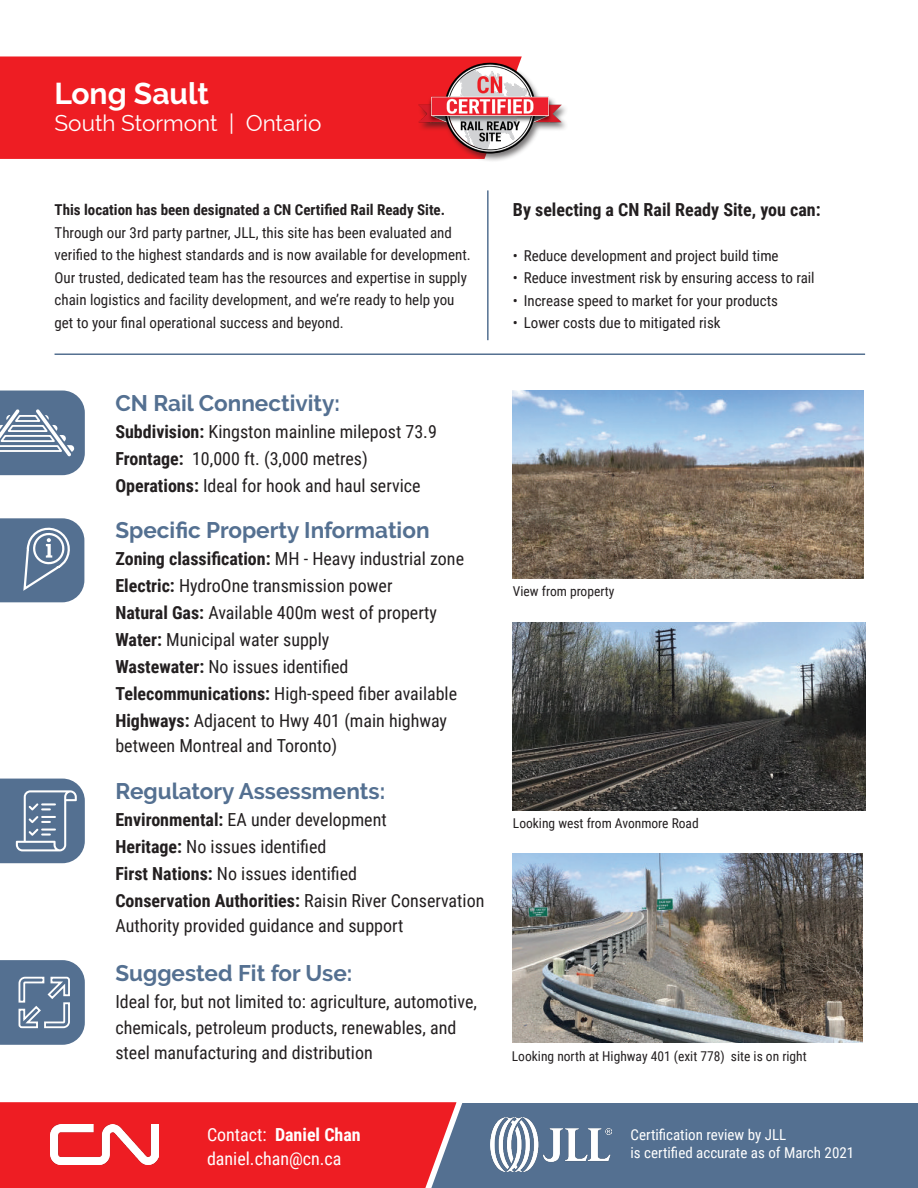
<style>
.page{position:relative;width:918px;height:1188px;background:#fff}
.page>*{position:absolute;margin:0;border:0;box-sizing:border-box;transform-origin:0 0}
.t1{font:700 30px "Raleway";color:#fff}
.t2{font:700 22.5px "Raleway";color:#547091}
.t3{font:22.5px "Raleway";color:#fff}
.t4{font:18px/25.5px "Roboto Condensed";color:#231f20}
.t5{font:700 18px "Roboto Condensed";color:#231f20}
.t6{font:700 18px "Roboto Condensed";color:#fff}
.t7{font:18px "Roboto Condensed";color:#fff}
.t8{font:15px/22.5px "Roboto Condensed";color:#231f20}
.t9{font:15px "Roboto Condensed";color:#fff}
.t10{font:13.5px "Roboto Condensed";color:#231f20}
.s1{font-weight:700}
.s2{font-weight:400}
</style>
<div class="page">
<div style="left:0;top:1103px;width:918px;height:85px;background:#547091"></div>
<div style="left:0;top:1102px;width:463px;height:86px;background:#ee1d23"></div>
<img style="left:50px;top:1124px;width:108px;height:41px">
<img style="left:491px;top:1118px;width:121px;height:53px">
<img style="left:513px;top:622px;width:352px;height:189px">
<img style="left:513px;top:854px;width:350px;height:188px">
<img style="left:513px;top:390px;width:351px;height:189px">
<svg style="left:0;top:391px;width:85px;height:84px;background:#7289a4"></svg>
<svg style="left:0;top:779px;width:85px;height:84px;background:#6b83a0"></svg>
<svg style="left:0;top:518px;width:84px;height:84px;background:#68819e"></svg>
<svg style="left:0;top:960px;width:85px;height:85px;background:#6b839f"></svg>
<hr style="left:55px;top:353px;width:810px;height:2px;background:#547091">
<hr style="left:487px;top:190px;width:2px;height:150px;background:#547091">
<div style="left:0;top:56px;width:402px;height:103px;background:#ee1d23"></div>
<img style="left:402px;top:56px;width:162px;height:105px">
<p class="t1" style="left:55px;top:77px;width:156px">Long Sault</p>
<p class="t3" style="left:55px;top:110px;width:268px">South Stormont | Ontario</p>
<p class="t8" style="left:55px;top:198px;width:418px"><span class="s1">This location has been designated a CN Certified Rail Ready Site.<br></span>Through our 3rd party partner, JLL, this site has been evaluated and verified to the highest standards and is now available for development.<br>Our trusted, dedicated team has the resources and expertise in supply chain logistics and facility development, and we’re ready to help you get to your final operational success and beyond.</p>
<p class="t2" style="left:115px;top:391px;width:226px">CN Rail Connectivity:</p>
<p class="t4" style="left:115px;top:419px;width:323px"><span class="s1">Subdivision:</span> Kingston mainline milepost 73.9</p>
<p class="t4" style="left:115px;top:446px;width:254px"><span class="s1">Frontage:</span> 10,000 ft. (3,000 metres)</p>
<p class="t4" style="left:115px;top:473px;width:307px"><span class="s1">Operations:</span> Ideal for hook and haul service</p>
<p class="t2" style="left:115px;top:517px;width:316px">Specific Property Information</p>
<p class="t4" style="left:115px;top:544px;width:350px;line-height:27px"><span class="s1">Zoning classification:</span> MH - Heavy industrial zone<br><span class="s1">Electric:</span> HydroOne transmission power</p>
<p class="t4" style="left:115px;top:599px;width:323px"><span class="s1">Natural Gas:</span> Available 400m west of property</p>
<p class="t4" style="left:115px;top:626px;width:216px"><span class="s1">Water:</span> Municipal water supply</p>
<p class="t4" style="left:115px;top:653px;width:235px"><span class="s1">Wastewater:</span> No issues identified</p>
<p class="t4" style="left:115px;top:680px;width:343px"><span class="s1">Telecommunications:</span> High-speed fiber available</p>
<p class="t4" style="left:115px;top:707px;width:333px"><span class="s1">Highways:</span> Adjacent to Hwy 401 (main highway between Montreal and Toronto)</p>
<p class="t2" style="left:115px;top:778px;width:271px">Regulatory Assessments:</p>
<p class="t4" style="left:115px;top:806px;width:273px"><span class="s1">Environmental:</span> EA under development</p>
<p class="t4" style="left:115px;top:833px;width:212px"><span class="s1">Heritage:</span> No issues identified</p>
<p class="t4" style="left:115px;top:860px;width:243px"><span class="s1">First Nations:</span> No issues identified</p>
<p class="t4" style="left:115px;top:887px;width:371px"><span class="s1">Conservation Authorities:</span> Raisin River Conservation<br>Authority provided guidance and support</p>
<p class="t2" style="left:115px;top:961px;width:239px">Suggested Fit for Use:</p>
<p class="t4" style="left:115px;top:988px;width:363px">Ideal for, but not limited to: agriculture, automotive, chemicals, petroleum products, renewables, and steel manufacturing and distribution</p>
<p class="t6" style="left:207px;top:1122px;width:155px"><span class="s2">Contact:</span> Daniel Chan</p>
<p class="t7" style="left:207px;top:1146px;width:136px">daniel.chan@cn.ca</p>
<p class="t5" style="left:513px;top:197px;width:309px">By selecting a CN Rail Ready Site, you can:</p>
<p class="t8" style="left:513px;top:244px;width:267px">• Reduce development and project build time</p>
<p class="t8" style="left:513px;top:266px;width:303px">• Reduce investment risk by ensuring access to rail</p>
<p class="t8" style="left:513px;top:289px;width:267px">• Increase speed to market for your products</p>
<p class="t8" style="left:513px;top:311px;width:209px">• Lower costs due to mitigated risk</p>
<p class="t10" style="left:513px;top:582px;width:103px">View from property</p>
<p class="t10" style="left:513px;top:814px;width:187px">Looking west from Avonmore Road</p>
<p class="t10" style="left:512px;top:1047px;width:296px">Looking north at Highway 401 (exit 778) site is on right</p>
<p class="t9" style="left:631px;top:1125px;width:157px">Certification review by JLL</p>
<p class="t9" style="left:631px;top:1143px;width:225px">is certified accurate as of March 2021</p>
</div>
